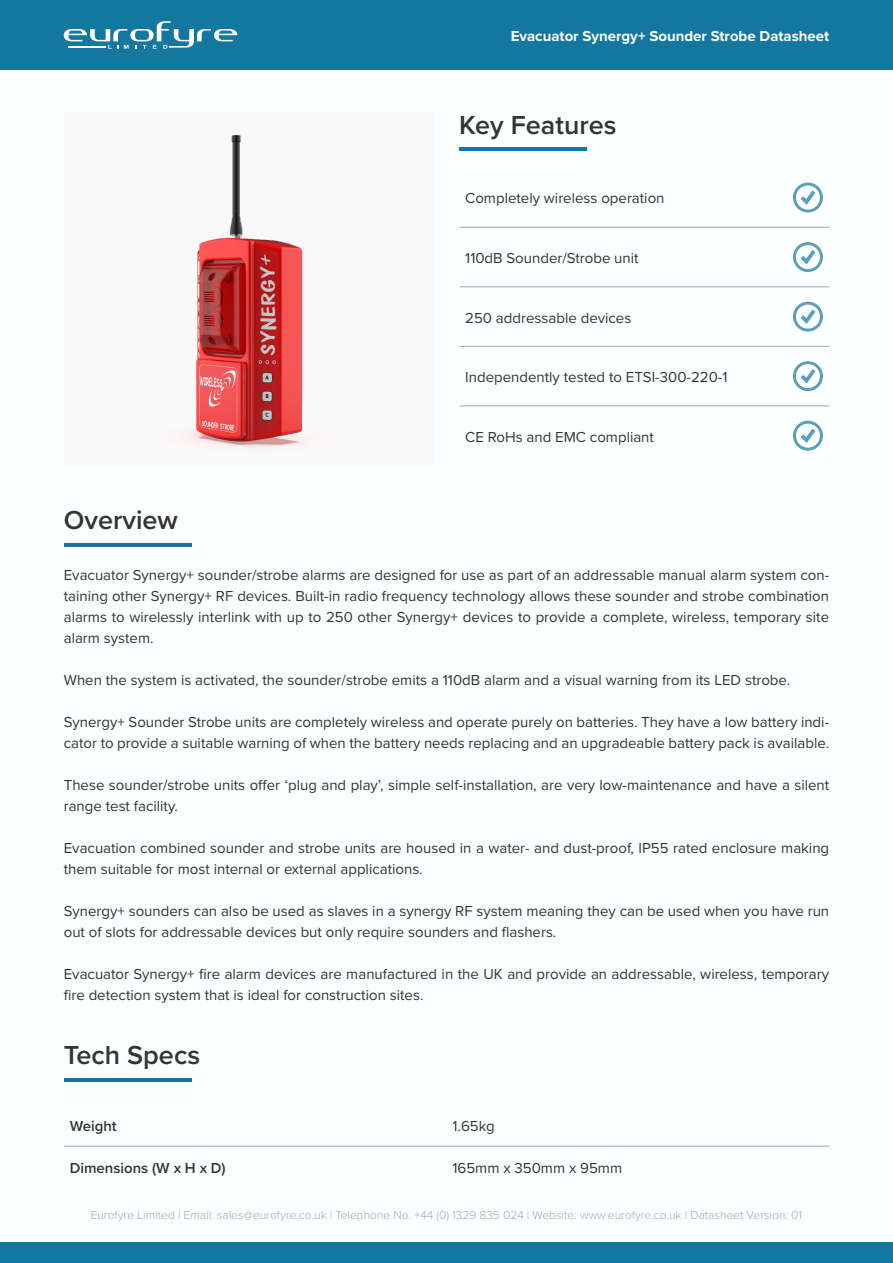
<style>
.page{position:relative;width:893px;height:1263px;background:#fff}
.page>*{position:absolute;margin:0;border:0;box-sizing:border-box;transform-origin:0 0}
.Sub_Header{font:600 27px "Proxima Nova";color:#343434}
.Sub_Header-2{font:15px/21px "Proxima Nova";color:#343434}
.t1{font:700 15px "Proxima Nova";color:#fff}
.t2{font:600 15px "Proxima Nova";color:#343434}
.t3{font:300 12px "Proxima Nova";color:#a7a7a8}
</style>
<div class="page">
<div style="left:0;top:1242px;width:893px;height:21px;background:#14779f"></div>
<div style="left:0;top:0;width:893px;height:70px;background:#14779f"></div>
<svg style="left:64px;top:21px;width:173px;height:28px"></svg>
<hr style="left:459px;top:227px;width:328px;height:1px;background:#a7a7a8">
<hr style="left:787px;top:227px;width:42px;height:1px;background:#a7a7a8">
<hr style="left:459px;top:286px;width:328px;height:1px;background:#a7a7a8">
<hr style="left:787px;top:286px;width:42px;height:1px;background:#a7a7a8">
<hr style="left:459px;top:346px;width:328px;height:1px;background:#a7a7a8">
<hr style="left:787px;top:346px;width:42px;height:1px;background:#a7a7a8">
<hr style="left:459px;top:405px;width:328px;height:1px;background:#a7a7a8">
<hr style="left:787px;top:405px;width:42px;height:1px;background:#a7a7a8">
<svg style="left:793px;top:183px;width:30px;height:30px"></svg>
<svg style="left:793px;top:242px;width:30px;height:30px"></svg>
<svg style="left:793px;top:302px;width:30px;height:30px"></svg>
<svg style="left:793px;top:361px;width:30px;height:30px"></svg>
<svg style="left:793px;top:421px;width:30px;height:30px"></svg>
<hr style="left:459px;top:148px;width:128px;height:3px;background:#14779f">
<hr style="left:64px;top:543px;width:127px;height:3px;background:#14779f">
<hr style="left:64px;top:1078px;width:127px;height:3px;background:#14779f">
<hr style="left:64px;top:1146px;width:382px;height:1px;background:#a7a7a8">
<hr style="left:446px;top:1146px;width:383px;height:1px;background:#a7a7a8">
<img style="left:175px;top:134px;width:137px;height:316px">
<p class="t1" style="left:511px;top:25px;width:320px">Evacuator Synergy+ Sounder Strobe Datasheet</p>
<p class="Sub_Header" style="left:459px;top:105px;width:159px">Key Features</p>
<p class="Sub_Header-2" style="left:465px;top:187px;width:201px">Completely wireless operation</p>
<p class="Sub_Header-2" style="left:465px;top:247px;width:175px">110dB Sounder/Strobe unit</p>
<p class="Sub_Header-2" style="left:465px;top:306px;width:168px">250 addressable devices</p>
<p class="Sub_Header-2" style="left:465px;top:366px;width:264px">Independently tested to ETSI-300-220-1</p>
<p class="Sub_Header" style="left:64px;top:500px;width:116px">Overview</p>
<p class="Sub_Header-2" style="left:465px;top:425px;width:190px">CE RoHs and EMC compliant</p>
<p class="Sub_Header-2" style="left:64px;top:564px;width:767px;text-align:justify">Evacuator Synergy+ sounder/strobe alarms are designed for use as part of an addressable manual alarm system con&shy;taining other Synergy+ RF devices. Built-in radio frequency technology allows these sounder and strobe combination alarms to wirelessly interlink with up to 250 other Synergy+ devices to provide a complete, wireless, temporary site alarm system.</p>
<p class="Sub_Header-2" style="left:64px;top:669px;width:728px">When the system is activated, the sounder/strobe emits a 110dB alarm and a visual warning from its LED strobe.</p>
<p class="Sub_Header-2" style="left:64px;top:711px;width:767px">Synergy+ Sounder Strobe units are completely wireless and operate purely on batteries. They have a low battery indi&shy;cator to provide a suitable warning of when the battery needs replacing and an upgradeable battery pack is available.</p>
<p class="Sub_Header-2" style="left:64px;top:774px;width:767px">These sounder/strobe units offer ‘plug and play’, simple self-installation, are very low-maintenance and have a silent range test facility.</p>
<p class="Sub_Header-2" style="left:64px;top:837px;width:767px">Evacuation combined sounder and strobe units are housed in a water- and dust-proof, IP55 rated enclosure making them suitable for most internal or external applications.</p>
<p class="Sub_Header-2" style="left:64px;top:900px;width:767px">Synergy+ sounders can also be used as slaves in a synergy RF system meaning they can be used when you have run out of slots for addressable devices but only require sounders and flashers.</p>
<p class="Sub_Header-2" style="left:64px;top:963px;width:767px">Evacuator Synergy+ fire alarm devices are manufactured in the UK and provide an addressable, wireless, temporary fire detection system that is ideal for construction sites.</p>
<p class="Sub_Header" style="left:64px;top:1035px;width:138px">Tech Specs</p>
<p class="t2" style="left:70px;top:1114px;width:48px">Weight</p>
<p class="Sub_Header-2" style="left:452px;top:1114px;width:44px">1.65kg</p>
<p class="t2" style="left:70px;top:1157px;width:157px">Dimensions (W x H x D)</p>
<p class="Sub_Header-2" style="left:452px;top:1157px;width:171px">165mm x 350mm x 95mm</p>
<p class="t3" style="left:91px;top:1206px;width:713px">Eurofyre Limited | Email: sales@eurofyre.co.uk | Telephone No. +44 (0) 1329 835 024 | Website: www.eurofyre.co.uk | Datasheet Version: 01</p>
</div>
